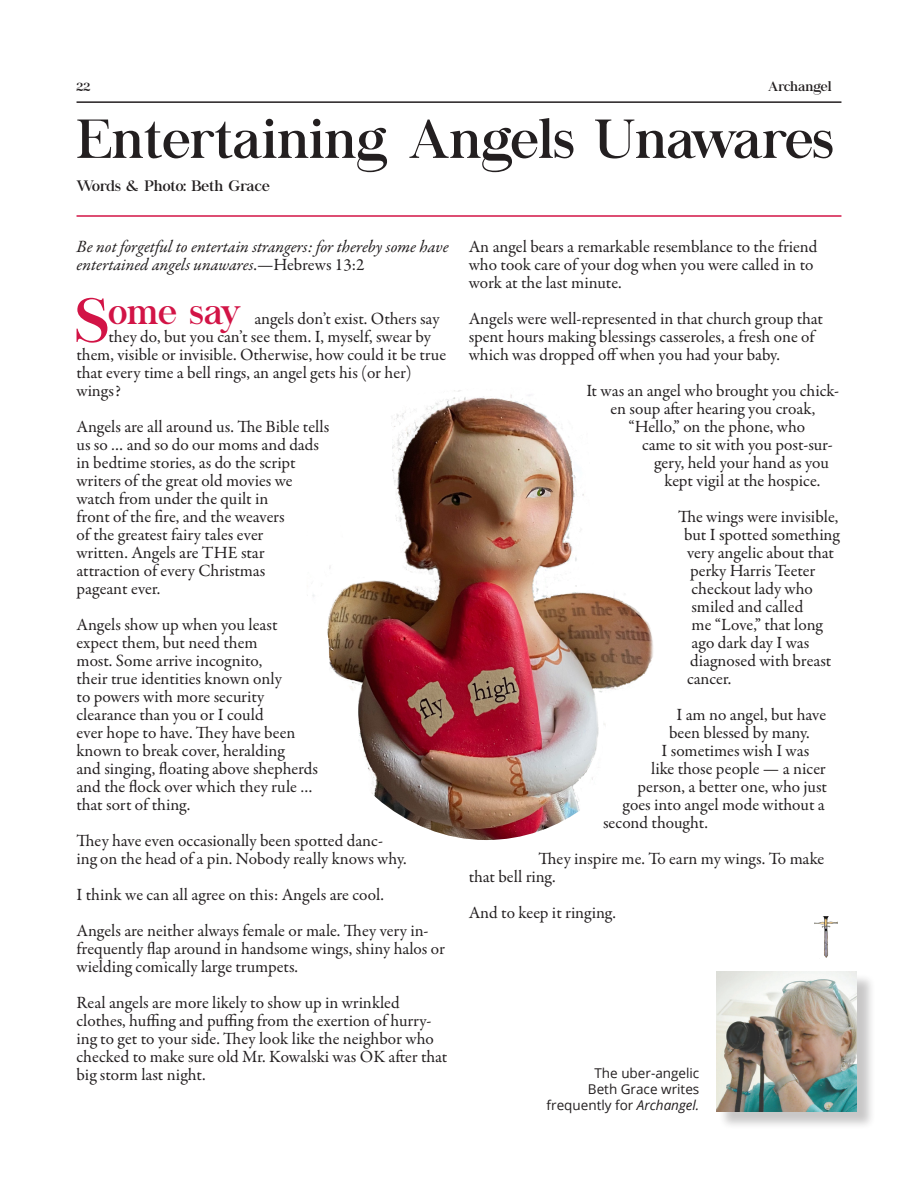
<style>
.page{position:relative;width:918px;height:1188px;background:#fff}
.page>*{position:absolute;margin:0;border:0;box-sizing:border-box;transform-origin:0 0}
.small_header{font:54px "Chapaza";color:#231f20}
.New_Body_Copy{font:17.25px/18px "Garamond Premr Pro";color:#231f20}
.Drop_Cap{font:17.25px "Garamond Premr Pro";color:#231f20}
.New_Body_Copy-2{font:italic 17.25px/18px "Garamond Premr Pro";letter-spacing:-.005em;color:#231f20}
.small_header-2{font:15px "Chapaza";color:#231f20}
.P1{font:13.5px/16.2px "Open Sans";color:#231f20;text-align:right}
.t1{font:13.5px "Chapaza";color:#231f20}
.s1{font-style:normal}
.s2{font-family:"Chapaza";font-size:61.35px;color:#d21446}
.s3{font-family:"Chapaza";font-size:36px;color:#d21446}
.s4{font-style:italic}
</style>
<div class="page">
<hr style="left:77px;top:215px;width:764px;height:2px;background:#d21446">
<div style="left:719px;top:973px;width:157px;height:157px;background:#231f20;opacity:.25"></div>
<img style="left:716px;top:971px;width:141px;height:140px">
<img style="left:814px;top:916px;width:23px;height:42px">
<img style="left:312px;top:390px;width:341px;height:450px">
<hr style="left:77px;top:101px;width:764px;height:2px;background:#231f20">
<p class="t1" style="left:77px;top:78px;width:15px">22</p>
<p class="t1" style="left:768px;top:78px;width:65px">Archangel</p>
<p class="small_header" style="left:77px;top:108px;width:759px">Entertaining Angels Unawares</p>
<p class="small_header-2" style="left:77px;top:177px;width:195px">Words &amp; Photo: Beth Grace</p>
<p class="New_Body_Copy-2" style="left:77px;top:239px;width:374px">Be not forgetful to entertain strangers: for thereby some have entertained angels unawares<span class="s1">.—Hebrews 13:2</span></p>
<p class="Drop_Cap" style="left:76px;top:308px;width:365px"><span class="s2">S</span><span class="s3">ome say</span> angels don’t exist. Others say</p>
<p class="Drop_Cap" style="left:108px;top:326px;width:324px">they do, but you can’t see them. I, myself, swear by</p>
<p class="Drop_Cap" style="left:77px;top:344px;width:371px">them, visible or invisible. Otherwise, how could it be true</p>
<p class="Drop_Cap" style="left:77px;top:362px;width:337px">that every time a bell rings, an angel gets his (or her)</p>
<p class="Drop_Cap" style="left:77px;top:380px;width:46px">wings?</p>
<p class="New_Body_Copy" style="left:77px;top:418px;width:254px">Angels are all around us. The Bible tells us so … and so do our moms and dads in bedtime stories, as do the script writers of the great old movies we watch from under the quilt in<br>front of the fire, and the weavers<br>of the greatest fairy tales ever<br>written. Angels are THE star attraction of every Christmas<br>pageant ever.</p>
<p class="New_Body_Copy" style="left:77px;top:616px;width:243px">Angels show up when you least expect them, but need them<br>most. Some arrive incognito,<br>their true identities known only<br>to powers with more security clearance than you or I could<br>ever hope to have. They have been known to break cover, heralding<br>and singing, floating above shepherds and the flock over which they rule … that sort of thing.</p>
<p class="New_Body_Copy" style="left:77px;top:832px;width:332px">They have even occasionally been spotted danc&shy;ing on the head of a pin. Nobody really knows why.</p>
<p class="New_Body_Copy" style="left:77px;top:886px;width:309px">I think we can all agree on this: Angels are cool.</p>
<p class="New_Body_Copy" style="left:77px;top:922px;width:370px">Angels are neither always female or male. They very in&shy;frequently flap around in handsome wings, shiny halos or wielding comically large trumpets.</p>
<p class="New_Body_Copy" style="left:77px;top:994px;width:372px">Real angels are more likely to show up in wrinkled clothes, huffing and puffing from the exertion of hurry&shy;ing to get to your side. They look like the neighbor who checked to make sure old Mr. Kowalski was OK after that big storm last night.</p>
<p class="New_Body_Copy" style="left:469px;top:238px;width:350px">An angel bears a remarkable resemblance to the friend who took care of your dog when you were called in to work at the last minute.</p>
<p class="New_Body_Copy" style="left:469px;top:310px;width:356px">Angels were well-represented in that church group that spent hours making blessings casseroles, a fresh one of which was dropped off when you had your baby.</p>
<p class="New_Body_Copy" style="left:587px;top:382px;width:254px">It was an angel who brought you chick-</p>
<p class="New_Body_Copy" style="left:611px;top:400px;width:206px">en soup after hearing you croak,</p>
<p class="New_Body_Copy" style="left:629px;top:418px;width:178px">“Hello,” on the phone, who</p>
<p class="New_Body_Copy" style="left:642px;top:436px;width:192px">came to sit with you post-sur-</p>
<p class="New_Body_Copy" style="left:654px;top:454px;width:177px">gery, held your hand as you</p>
<p class="New_Body_Copy" style="left:665px;top:472px;width:157px">kept vigil at the hospice.</p>
<p class="New_Body_Copy" style="left:678px;top:508px;width:162px">The wings were invisible,</p>
<p class="New_Body_Copy" style="left:684px;top:526px;width:157px">but I spotted something</p>
<p class="New_Body_Copy" style="left:687px;top:544px;width:148px">very angelic about that</p>
<p class="New_Body_Copy" style="left:690px;top:562px;width:127px">perky Harris Teeter</p>
<p class="New_Body_Copy" style="left:692px;top:580px;width:123px">checkout lady who</p>
<p class="New_Body_Copy" style="left:692px;top:598px;width:113px">smiled and called</p>
<p class="New_Body_Copy" style="left:692px;top:616px;width:133px">me “Love,” that long</p>
<p class="New_Body_Copy" style="left:692px;top:634px;width:119px">ago dark day I was</p>
<p class="New_Body_Copy" style="left:690px;top:652px;width:143px">diagnosed with breast</p>
<p class="New_Body_Copy" style="left:687px;top:670px;width:46px">cancer.</p>
<p class="New_Body_Copy" style="left:677px;top:706px;width:151px">I am no angel, but have</p>
<p class="New_Body_Copy" style="left:669px;top:724px;width:142px">been blessed by many.</p>
<p class="New_Body_Copy" style="left:662px;top:742px;width:149px">I sometimes wish I was</p>
<p class="New_Body_Copy" style="left:651px;top:760px;width:176px">like those people — a nicer</p>
<p class="New_Body_Copy" style="left:638px;top:778px;width:191px">person, a better one, who just</p>
<p class="New_Body_Copy" style="left:623px;top:796px;width:204px">goes into angel mode without a</p>
<p class="New_Body_Copy" style="left:603px;top:814px;width:106px">second thought.</p>
<p class="New_Body_Copy" style="left:469px;top:850px;width:357px;text-indent:70px">They inspire me. To earn my wings. To make that bell ring.</p>
<p class="New_Body_Copy" style="left:469px;top:904px;width:149px">And to keep it ringing.</p>
<p class="P1" style="left:547px;top:1064px;width:154px">The uber-angelic<br>Beth Grace writes frequently for <span class="s4">Archangel.</span></p>
</div>
